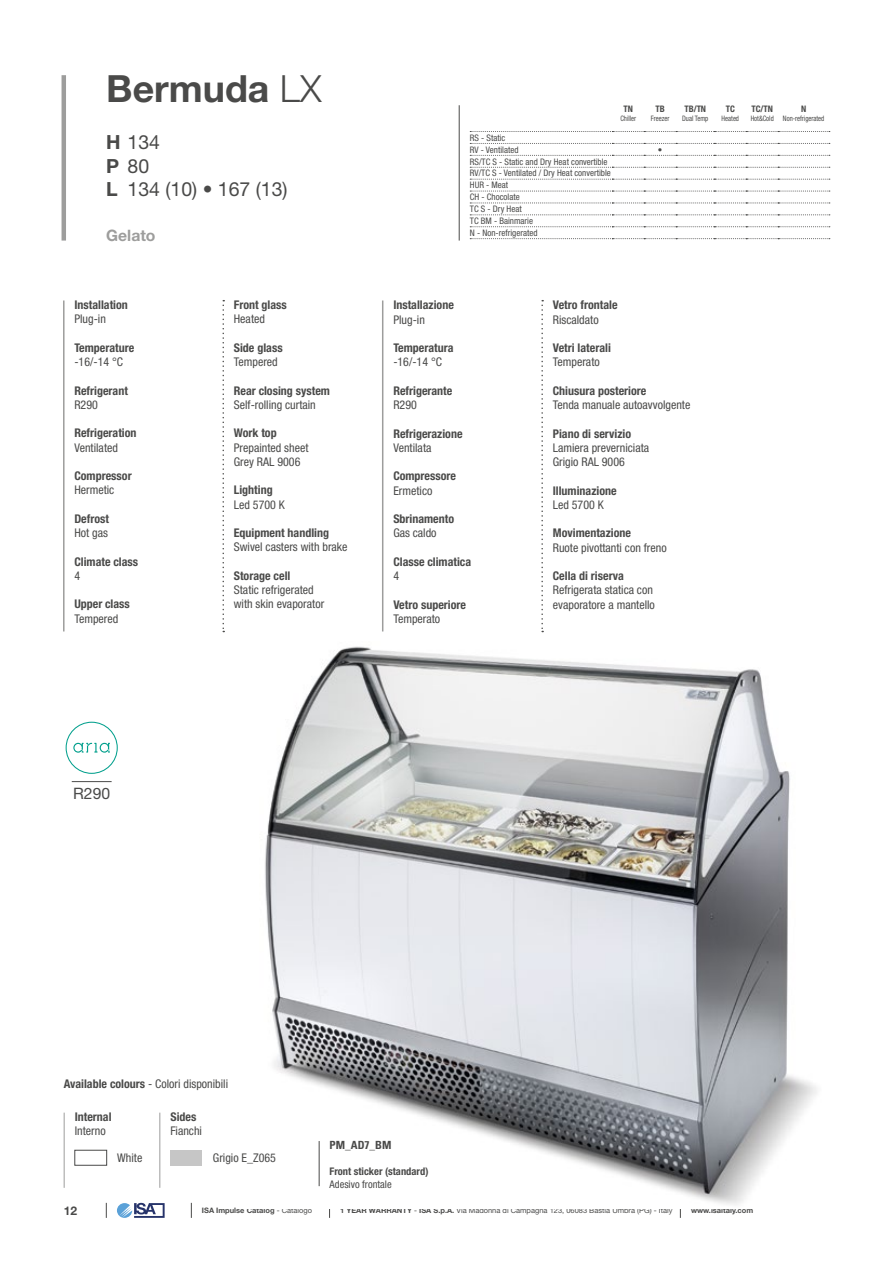
<style>
.page{position:relative;width:893px;height:1263px;background:#fff}
.page>*{position:absolute;margin:0;border:0;box-sizing:border-box;transform-origin:0 0}
.t1{font:700 37.5px "Helvetica Neue LT Std";color:#4a4a49}
.t2{font:19.5px/23.4px "Helvetica Neue LT Std";color:#4a4a49}
.t3{font:700 15.75px "Helvetica Neue LT Std";color:#9d9d9c}
.t4{font:15.75px "Helvetica Neue LT Std";color:#4a4a49}
.t5{font:condensed 12px/14.2px "Helvetica Neue LT Std";color:#4a4a49}
.t6{font:700 condensed 12px "Helvetica Neue LT Std";color:#4a4a49}
.t7{font:700 12px "Helvetica Neue LT Std";color:#4a4a49}
.t8{font:700 condensed 11.25px "Univers LT Std";color:#4a4a49}
.t9{font:700 condensed 10.5px "Helvetica Neue LT Std";color:#4a4a49}
.t10{font:condensed 10.5px "Helvetica Neue LT Std";color:#4a4a49}
.t11{font:condensed 9px/11.9px "Helvetica Neue LT Std";color:#4a4a49}
.t12{font:700 condensed 9px "Helvetica Neue LT Std";color:#4a4a49}
.t13{font:7.5px "Helvetica Neue LT Std";color:#4a4a49}
.t14{font:condensed 7.5px "Helvetica Neue LT Std";color:#4a4a49;scale:.9 1}
.t15{font:700 7.5px "Helvetica Neue LT Std";color:#4a4a49}
.s1{font-weight:300}
.s2{font-weight:700}
.s3{font-weight:400}
</style>
<div class="page">
<svg style="left:117px;top:1203px;width:48px;height:15px"></svg>
<svg style="left:106px;top:1203px;width:1px;height:15px"></svg>
<svg style="left:191px;top:1203px;width:1px;height:15px"></svg>
<img style="left:265px;top:626px;width:552px;height:579px">
<hr style="left:62px;top:75px;width:4px;height:166px;background:#9d9d9c">
<hr style="left:382px;top:300px;width:1px;height:331px;background:#9d9d9c">
<hr style="left:63px;top:300px;width:2px;height:331px;background:#9d9d9c">
<svg style="left:541px;top:300px;width:2px;height:332px"></svg>
<svg style="left:222px;top:300px;width:2px;height:332px"></svg>
<hr style="left:459px;top:105px;width:1px;height:136px;background:#4a4a49">
<svg style="left:470px;top:131px;width:360px;height:1px"></svg>
<svg style="left:470px;top:143px;width:360px;height:1px"></svg>
<svg style="left:470px;top:155px;width:360px;height:1px"></svg>
<svg style="left:470px;top:167px;width:360px;height:1px"></svg>
<svg style="left:470px;top:179px;width:360px;height:1px"></svg>
<svg style="left:470px;top:191px;width:360px;height:1px"></svg>
<svg style="left:470px;top:203px;width:360px;height:1px"></svg>
<svg style="left:470px;top:215px;width:360px;height:1px"></svg>
<svg style="left:470px;top:226px;width:360px;height:1px"></svg>
<svg style="left:470px;top:238px;width:360px;height:1px"></svg>
<hr style="left:64px;top:1112px;width:1px;height:76px;background:#9d9d9c">
<div style="left:75px;top:1150px;width:32px;height:15px;background:#fff;border:1px solid #4a4a49"></div>
<hr style="left:159px;top:1112px;width:1px;height:76px;background:#9d9d9c">
<div style="left:170px;top:1150px;width:32px;height:15px;background:#c6c6c6"></div>
<hr style="left:319px;top:1141px;width:1px;height:45px;background:#4a4a49">
<svg style="left:66px;top:722px;width:52px;height:52px"></svg>
<hr style="left:72px;top:781px;width:40px;height:1px;background:#4a4a49">
<h1 class="t1" style="left:106px;top:65px;width:217px">Bermuda <span class="s1">LX</span></h1>
<h2 class="t2" style="left:106px;top:130px;width:183px"><span class="s2">H</span> 134<br><span class="s2">P</span> 80<br><span class="s2">L</span> 134 (10) • 167 (13)</h2>
<h3 class="t3" style="left:106px;top:225px;width:51px">Gelato</h3>
<p class="t6" style="left:74px;top:298px;width:55px">Installation</p>
<p class="t5" style="left:74px;top:312px;width:33px">Plug-in</p>
<p class="t6" style="left:74px;top:340px;width:61px">Temperature</p>
<p class="t5" style="left:74px;top:355px;width:50px">-16/-14 °C</p>
<p class="t6" style="left:74px;top:383px;width:55px">Refrigerant</p>
<p class="t5" style="left:74px;top:397px;width:25px">R290</p>
<p class="t6" style="left:74px;top:426px;width:64px">Refrigeration</p>
<p class="t5" style="left:74px;top:440px;width:45px">Ventilated</p>
<p class="t6" style="left:74px;top:469px;width:59px">Compressor</p>
<p class="t5" style="left:74px;top:483px;width:41px">Hermetic</p>
<p class="t6" style="left:74px;top:511px;width:36px">Defrost</p>
<p class="t5" style="left:74px;top:526px;width:35px">Hot gas</p>
<p class="t6" style="left:74px;top:554px;width:65px">Climate class</p>
<p class="t5" style="left:74px;top:568px;width:7px">4</p>
<p class="t6" style="left:74px;top:597px;width:57px">Upper class</p>
<p class="t5" style="left:74px;top:611px;width:45px">Tempered</p>
<p class="t6" style="left:234px;top:298px;width:55px">Front glass</p>
<p class="t5" style="left:234px;top:312px;width:33px">Heated</p>
<p class="t6" style="left:234px;top:340px;width:50px">Side glass</p>
<p class="t5" style="left:234px;top:355px;width:45px">Tempered</p>
<p class="t6" style="left:234px;top:383px;width:98px">Rear closing system</p>
<p class="t5" style="left:234px;top:397px;width:83px">Self-rolling curtain</p>
<p class="t6" style="left:234px;top:426px;width:44px">Work top</p>
<p class="t5" style="left:234px;top:440px;width:76px">Prepainted sheet<br>Grey RAL 9006</p>
<p class="t6" style="left:234px;top:483px;width:40px">Lighting</p>
<p class="t5" style="left:234px;top:497px;width:53px">Led 5700 K</p>
<p class="t6" style="left:234px;top:526px;width:97px">Equipment handling</p>
<p class="t5" style="left:234px;top:540px;width:115px">Swivel casters with brake</p>
<p class="t6" style="left:234px;top:568px;width:58px">Storage cell</p>
<p class="t5" style="left:234px;top:583px;width:92px">Static refrigerated with skin evaporator</p>
<p class="t11" style="left:470px;top:132px;width:50px">RS - Static<br>RV - Ventilated</p>
<p class="t11" style="left:470px;top:155px;width:143px">RS/TC S - Static and Dry Heat convertible<br>RV/TC S - Ventilated / Dry Heat convertible<br>HUR - Meat<br>CH - Chocolate<br>TC S - Dry Heat<br>TC BM - Bainmarie<br>N - Non-refrigerated</p>
<p class="t12" style="left:623px;top:103px;width:11px">TN</p>
<p class="t14" style="left:620px;top:114px;width:19px">Chiller</p>
<p class="t12" style="left:655px;top:103px;width:11px">TB</p>
<p class="t14" style="left:651px;top:114px;width:22px">Freezer</p>
<p class="t12" style="left:658px;top:144px;width:6px">•</p>
<p class="t12" style="left:684px;top:103px;width:23px">TB/TN</p>
<p class="t14" style="left:682px;top:114px;width:31px">Dual Temp</p>
<p class="t12" style="left:726px;top:103px;width:11px">TC</p>
<p class="t14" style="left:721px;top:114px;width:21px">Heated</p>
<p class="t12" style="left:751px;top:103px;width:23px">TC/TN</p>
<p class="t14" style="left:751px;top:114px;width:27px">Hot&amp;Cold</p>
<p class="t12" style="left:801px;top:103px;width:7px">N</p>
<p class="t14" style="left:783px;top:114px;width:48px">Non-refrigerated</p>
<p class="t6" style="left:393px;top:298px;width:62px">Installazione</p>
<p class="t5" style="left:393px;top:312px;width:33px">Plug-in</p>
<p class="t6" style="left:393px;top:340px;width:62px">Temperatura</p>
<p class="t5" style="left:393px;top:355px;width:50px">-16/-14 °C</p>
<p class="t6" style="left:393px;top:383px;width:61px">Refrigerante</p>
<p class="t5" style="left:393px;top:398px;width:25px">R290</p>
<p class="t6" style="left:393px;top:426px;width:71px">Refrigerazione</p>
<p class="t5" style="left:393px;top:440px;width:40px">Ventilata</p>
<p class="t6" style="left:393px;top:469px;width:64px">Compressore</p>
<p class="t5" style="left:393px;top:483px;width:41px">Ermetico</p>
<p class="t6" style="left:393px;top:511px;width:62px">Sbrinamento</p>
<p class="t5" style="left:393px;top:526px;width:45px">Gas caldo</p>
<p class="t6" style="left:393px;top:554px;width:79px">Classe climatica</p>
<p class="t5" style="left:393px;top:569px;width:7px">4</p>
<p class="t6" style="left:393px;top:597px;width:74px">Vetro superiore</p>
<p class="t5" style="left:393px;top:611px;width:48px">Temperato</p>
<p class="t6" style="left:553px;top:298px;width:66px">Vetro frontale</p>
<p class="t5" style="left:553px;top:312px;width:47px">Riscaldato</p>
<p class="t6" style="left:553px;top:340px;width:60px">Vetri laterali</p>
<p class="t5" style="left:553px;top:355px;width:48px">Temperato</p>
<p class="t6" style="left:553px;top:383px;width:95px">Chiusura posteriore</p>
<p class="t5" style="left:553px;top:398px;width:139px">Tenda manuale autoavvolgente</p>
<p class="t6" style="left:553px;top:426px;width:80px">Piano di servizio</p>
<p class="t5" style="left:553px;top:440px;width:98px">Lamiera preverniciata<br>Grigio RAL 9006</p>
<p class="t6" style="left:553px;top:483px;width:65px">Illuminazione</p>
<p class="t5" style="left:553px;top:497px;width:53px">Led 5700 K</p>
<p class="t6" style="left:553px;top:526px;width:80px">Movimentazione</p>
<p class="t5" style="left:553px;top:540px;width:115px">Ruote pivottanti con freno</p>
<p class="t6" style="left:553px;top:568px;width:73px">Cella di riserva</p>
<p class="t5" style="left:553px;top:583px;width:104px">Refrigerata statica con evaporatore a mantello</p>
<h3 class="t4" style="left:73px;top:783px;width:39px">R290</h3>
<p class="t5" style="left:64px;top:1077px;width:166px"><span class="s2">Available colours</span> - Colori disponibili</p>
<p class="t6" style="left:170px;top:1110px;width:27px">Sides</p>
<p class="t5" style="left:170px;top:1124px;width:33px">Fianchi</p>
<p class="t5" style="left:213px;top:1150px;width:65px">Grigio E_Z065</p>
<p class="t6" style="left:75px;top:1110px;width:38px">Internal</p>
<p class="t5" style="left:75px;top:1124px;width:32px">Interno</p>
<p class="t5" style="left:117px;top:1150px;width:27px">White</p>
<p class="t8" style="left:330px;top:1138px;width:63px">PM_AD7_BM</p>
<p class="t9" style="left:330px;top:1165px;width:100px">Front sticker (standard)</p>
<p class="t10" style="left:330px;top:1178px;width:64px">Adesivo frontale</p>
<p class="t7" style="left:64px;top:1203px;width:15px">12</p>
<p class="t15" style="left:202px;top:1206px;width:112px">ISA Impulse Catalog <span class="s3">- Catalogo</span></p>
<p class="t13" style="left:340px;top:1206px;width:334px"><span class="s2">1 YEAR WARRANTY</span> - <span class="s2">ISA S.p.A.</span> Via Madonna di Campagna 123, 06083 Bastia Umbra (PG) - Italy</p>
<p class="t15" style="left:691px;top:1206px;width:64px">www.isaitaly.com</p>
</div>
